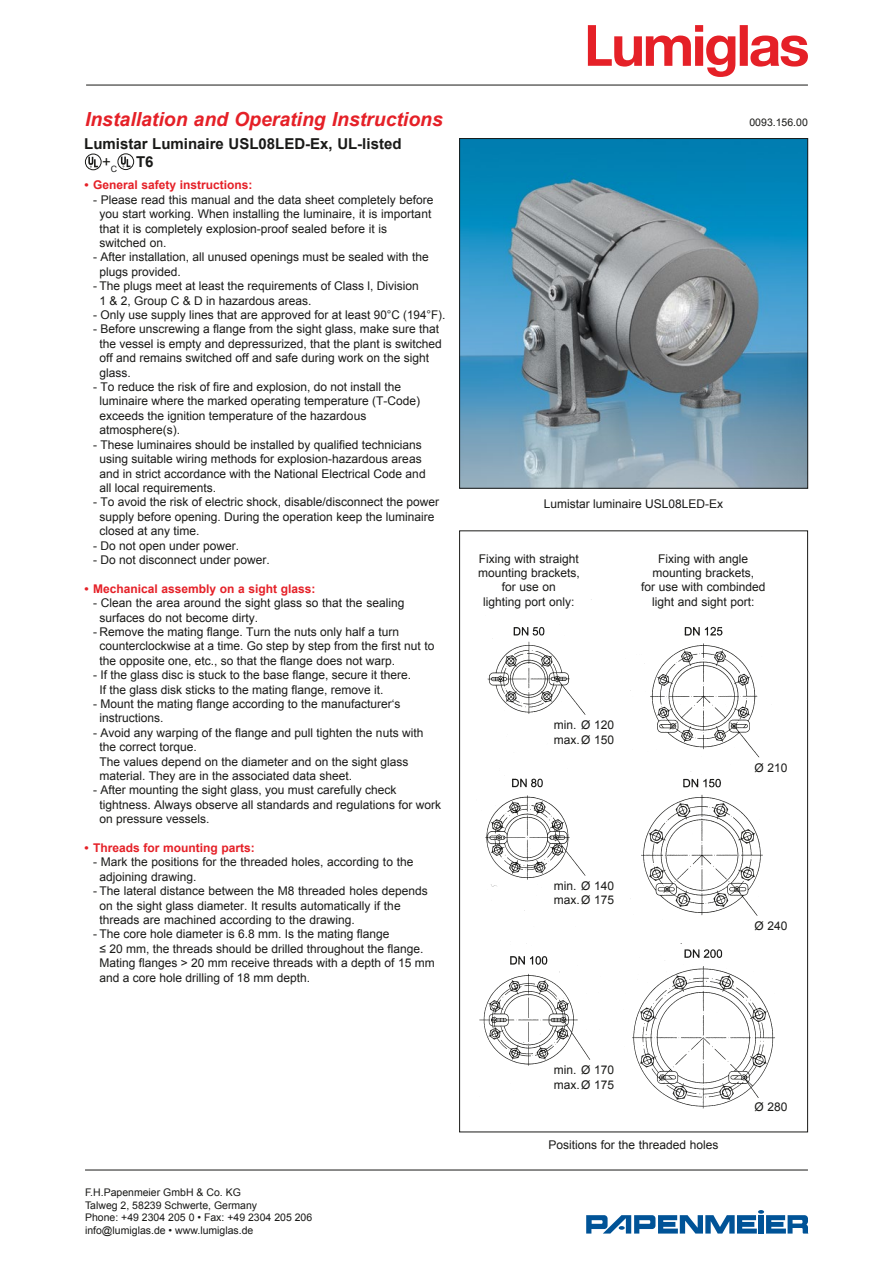
<style>
.page{position:relative;width:893px;height:1263px;background:#fff}
.page>*{position:absolute;margin:0;border:0;box-sizing:border-box;transform-origin:0 0}
.t1{font:italic 700 19.35px "Arial";color:#e52027}
.t2{font:700 15px/18px "Arial";color:#1a1a18}
.t3{font:12px/14.4px "Arial";color:#1a1a18}
.t4{font:700 12px "Arial";color:#e52027}
.t5{font:10.5px/12.6px "Arial";color:#1a1a18}
.s1{font-weight:400}
</style>
<div class="page">
<hr style="left:85px;top:1169px;width:723px;height:1px;background:#1a1a18">
<svg style="left:586px;top:1210px;width:222px;height:23px"></svg>
<img style="left:461px;top:140px;width:345px;height:347px">
<div style="left:459px;top:138px;width:349px;height:351px;border:1px solid #1a1a18"></div>
<hr style="left:86px;top:85px;width:722px;height:1px;background:#1a1a18">
<svg style="left:588px;top:25px;width:220px;height:52px"></svg>
<div style="left:85px;top:154px;width:16px;height:16px;border:1px solid #1a1a18;border-radius:50%"></div>
<svg style="left:88px;top:157px;width:10px;height:11px"></svg>
<div style="left:118px;top:153px;width:16px;height:17px;border:1px solid #1a1a18;border-radius:50%"></div>
<svg style="left:121px;top:157px;width:9px;height:10px"></svg>
<img style="left:630px;top:626px;width:145px;height:483px">
<img style="left:479px;top:627px;width:112px;height:439px">
<div style="left:554px;top:720px;width:67px;height:29px;background:#fff"></div>
<div style="left:554px;top:881px;width:66px;height:34px;background:#fff"></div>
<h1 class="t1" style="left:85px;top:106px;width:359px">Installation and Operating Instructions</h1>
<p class="t5" style="left:749px;top:116px;width:60px">0093.156.00</p>
<p class="t2" style="left:102px;top:135px;width:301px;text-indent:-18px">Lumistar Luminaire USL08LED-Ex, UL-listed <span class="s1">+</span><sub>C</sub></p>
<p class="t2" style="left:136px;top:153px;width:19px">T6</p>
<p class="t4" style="left:85px;top:177px;width:169px">• General safety instructions:</p>
<p class="t3" style="left:99px;top:193px;width:335px;text-indent:-6px">- Please read this manual and the data sheet completely before you start working. When installing the luminaire, it is important that it is completely explosion-proof sealed before it is switched on.</p>
<p class="t3" style="left:99px;top:250px;width:331px;text-indent:-6px">- After installation, all unused openings must be sealed with the plugs provided.</p>
<p class="t3" style="left:99px;top:279px;width:321px;text-indent:-6px">- The plugs meet at least the requirements of Class l, Division<br>1 &amp; 2, Group C &amp; D in hazardous areas.</p>
<p class="t3" style="left:93px;top:308px;width:354px">- Only use supply lines that are approved for at least 90°C (194°F).</p>
<p class="t3" style="left:99px;top:322px;width:344px;text-indent:-6px">- Before unscrewing a flange from the sight glass, make sure that the vessel is empty and depressurized, that the plant is switched off and remains switched off and safe during work on the sight glass.</p>
<p class="t3" style="left:99px;top:380px;width:322px;text-indent:-6px">- To reduce the risk of fire and explosion, do not install the luminaire where the marked operating temperature (T-Code) exceeds the ignition temperature of the hazardous atmosphere(s).</p>
<p class="t3" style="left:99px;top:437px;width:328px;text-indent:-6px">- These luminaires should be installed by qualified technicians using suitable wiring methods for explosion-hazardous areas and in strict accordance with the National Electrical Code and all local requirements.</p>
<p class="t3" style="left:99px;top:495px;width:341px;text-indent:-6px">- To avoid the risk of electric shock, disable/disconnect the power supply before opening. During the operation keep the luminaire closed at any time.</p>
<p class="t3" style="left:93px;top:538px;width:148px">- Do not open under power.</p>
<p class="t3" style="left:93px;top:553px;width:178px">- Do not disconnect under power.</p>
<p class="t4" style="left:85px;top:581px;width:232px">• Mechanical assembly on a sight glass:</p>
<p class="t3" style="left:99px;top:596px;width:306px;text-indent:-6px">- Clean the area around the sight glass so that the sealing surfaces do not become dirty.</p>
<p class="t3" style="left:99px;top:625px;width:336px;text-indent:-6px">- Remove the mating flange. Turn the nuts only half a turn counterclockwise at a time. Go step by step from the first nut to the opposite one, etc., so that the flange does not warp.</p>
<p class="t3" style="left:99px;top:668px;width:313px;text-indent:-6px">- If the glass disc is stuck to the base flange, secure it there.<br>If the glass disk sticks to the mating flange, remove it.</p>
<p class="t3" style="left:99px;top:697px;width:303px;text-indent:-6px">- Mount the mating flange according to the manufacturer‘s instructions.</p>
<p class="t3" style="left:99px;top:725px;width:325px;text-indent:-6px">- Avoid any warping of the flange and pull tighten the nuts with the correct torque.<br>The values depend on the diameter and on the sight glass material. They are in the associated data sheet.</p>
<p class="t3" style="left:99px;top:783px;width:343px;text-indent:-6px">- After mounting the sight glass, you must carefully check tightness. Always observe all standards and regulations for work on pressure vessels.</p>
<p class="t4" style="left:85px;top:840px;width:172px">• Threads for mounting parts:</p>
<p class="t3" style="left:99px;top:855px;width:315px;text-indent:-6px">- Mark the positions for the threaded holes, according to the adjoining drawing.</p>
<p class="t3" style="left:99px;top:884px;width:330px;text-indent:-6px">- The lateral distance between the M8 threaded holes depends on the sight glass diameter. It results automatically if the threads are machined according to the drawing.</p>
<p class="t3" style="left:99px;top:927px;width:337px;text-indent:-6px">- The core hole diameter is 6.8 mm. Is the mating flange<br>≤ 20 mm, the threads should be drilled throughout the flange.<br>Mating flanges &gt; 20 mm receive threads with a depth of 15 mm and a core hole drilling of 18 mm depth.</p>
<p class="t5" style="left:85px;top:1186px;width:229px">F.H.Papenmeier GmbH &amp; Co. KG<br>Talweg 2, 58239 Schwerte, Germany<br>Phone: +49 2304 205 0 • Fax: +49 2304 205 206 info@lumiglas.de • www.lumiglas.de</p>
<p class="t3" style="left:544px;top:497px;width:181px">Lumistar luminaire USL08LED-Ex</p>
<p class="t3" style="left:478px;top:551px;width:103px;text-align:center">Fixing with straight mounting brackets, for use on<br>lighting port only:</p>
<p class="t3" style="left:641px;top:551px;width:126px;text-align:center">Fixing with angle mounting brackets,<br>for use with combinded light and sight port:</p>
<p class="t3" style="left:554px;top:718px;width:62px">min. Ø 120 max.Ø 150</p>
<p class="t3" style="left:554px;top:878px;width:62px">min. Ø 140 max.Ø 175</p>
<p class="t3" style="left:754px;top:761px;width:35px">Ø 210</p>
<p class="t3" style="left:754px;top:919px;width:35px">Ø 240</p>
<p class="t3" style="left:554px;top:1063px;width:62px">min. Ø 170 max.Ø 175</p>
<p class="t3" style="left:548px;top:1138px;width:172px">Positions for the threaded holes</p>
<p class="t3" style="left:754px;top:1099px;width:35px">Ø 280</p>
</div>
